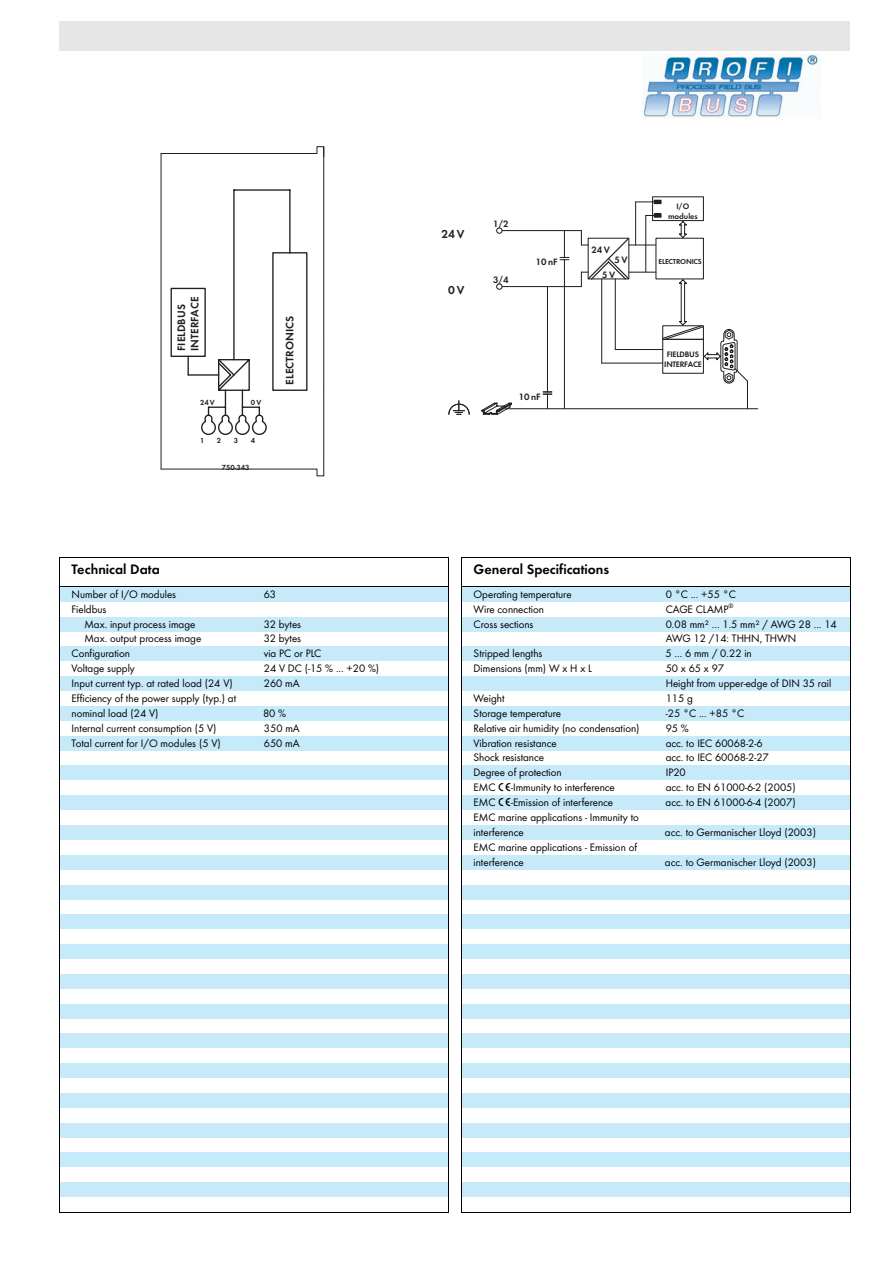
<style>
.page{position:relative;width:893px;height:1263px;background:#fff}
.page>*{position:absolute;margin:0;border:0;box-sizing:border-box;transform-origin:0 0}
.t1{font:700 14.25px "WAGO Futura FM";color:#000}
.t2{font:12px "WAGO Futura Dem";color:#231f20}
.t3{font:11.25px/14.9px "WAGO Futura FM";color:#000}
.t4{font:11.25px/13.5px "WAGO Futura Dem";color:#231f20}
.t5{font:9.6px "WAGO Futura Dem";color:#231f20}
.t6{font:8.25px/9.9px "WAGO Futura Dem";letter-spacing:-.03em;color:#231f20;text-align:center}
.t7{font:8.25px/9.9px "WAGO Futura Dem";color:#231f20;text-align:center}
.t8{font:7.65px "WAGO Futura Dem";color:#231f20}
.t9{font:7.5px "WAGO Futura Dem";letter-spacing:-.025em;color:#231f20}
</style>
<div class="page">
<div style="left:60px;top:587px;width:791px;height:15px;background:#c6eafa"></div>
<div style="left:60px;top:617px;width:791px;height:15px;background:#c6eafa"></div>
<div style="left:60px;top:646px;width:791px;height:15px;background:#c6eafa"></div>
<div style="left:60px;top:676px;width:791px;height:15px;background:#c6eafa"></div>
<div style="left:60px;top:706px;width:791px;height:15px;background:#c6eafa"></div>
<div style="left:60px;top:736px;width:791px;height:15px;background:#c6eafa"></div>
<div style="left:60px;top:766px;width:791px;height:14px;background:#c6eafa"></div>
<div style="left:60px;top:795px;width:791px;height:15px;background:#c6eafa"></div>
<div style="left:60px;top:825px;width:791px;height:15px;background:#c6eafa"></div>
<div style="left:60px;top:855px;width:791px;height:15px;background:#c6eafa"></div>
<div style="left:60px;top:885px;width:791px;height:14px;background:#c6eafa"></div>
<div style="left:60px;top:914px;width:791px;height:15px;background:#c6eafa"></div>
<div style="left:60px;top:944px;width:791px;height:15px;background:#c6eafa"></div>
<div style="left:60px;top:974px;width:791px;height:15px;background:#c6eafa"></div>
<div style="left:60px;top:1004px;width:791px;height:15px;background:#c6eafa"></div>
<div style="left:60px;top:1033px;width:791px;height:15px;background:#c6eafa"></div>
<div style="left:60px;top:1063px;width:791px;height:15px;background:#c6eafa"></div>
<div style="left:60px;top:1093px;width:791px;height:15px;background:#c6eafa"></div>
<div style="left:60px;top:1123px;width:791px;height:15px;background:#c6eafa"></div>
<div style="left:60px;top:1152px;width:791px;height:15px;background:#c6eafa"></div>
<div style="left:60px;top:1182px;width:791px;height:15px;background:#c6eafa"></div>
<div style="left:60px;top:21px;width:833px;height:30px;background:#e6e6e6"></div>
<div style="left:449px;top:553px;width:13px;height:653px;background:#fff"></div>
<svg style="left:161px;top:146px;width:163px;height:330px"></svg>
<hr style="left:161px;top:153px;width:1px;height:316px;background:#231f20">
<div style="left:496px;top:227px;width:6px;height:7px;border:1px solid #231f20;border-radius:50%"></div>
<hr style="left:502px;top:230px;width:79px;height:1px;background:#231f20">
<svg style="left:448px;top:283px;width:58px;height:132px"></svg>
<svg style="left:170px;top:189px;width:138px;height:247px"></svg>
<svg style="left:504px;top:230px;width:254px;height:180px"></svg>
<svg style="left:581px;top:200px;width:157px;height:184px"></svg>
<hr style="left:615px;top:349px;width:48px;height:1px;background:#231f20">
<hr style="left:602px;top:363px;width:61px;height:1px;background:#231f20">
<hr style="left:59px;top:557px;width:1px;height:655px;background:#000">
<hr style="left:448px;top:557px;width:1px;height:655px;background:#000">
<hr style="left:59px;top:557px;width:390px;height:1px;background:#000">
<hr style="left:59px;top:587px;width:390px;height:1px;background:#000">
<hr style="left:59px;top:1212px;width:390px;height:1px;background:#000">
<hr style="left:461px;top:557px;width:1px;height:655px;background:#000">
<hr style="left:850px;top:557px;width:1px;height:655px;background:#000">
<hr style="left:461px;top:557px;width:390px;height:1px;background:#000">
<hr style="left:461px;top:587px;width:390px;height:1px;background:#000">
<hr style="left:461px;top:1212px;width:390px;height:1px;background:#000">
<img style="left:642px;top:54px;width:178px;height:64px">
<img style="left:850px;top:21px;width:2px;height:30px">
<img style="left:852px;top:21px;width:41px;height:30px">
<p class="t4" style="left:175px;top:351px;width:55px;rotate:-90deg">FIELDBUS<br>INTERFACE</p>
<p class="t8" style="left:200px;top:399px;width:16px">24 V</p>
<p class="t8" style="left:251px;top:399px;width:12px">0 V</p>
<p class="t8" style="left:200px;top:436px;width:6px">1</p>
<p class="t8" style="left:217px;top:436px;width:6px">2</p>
<p class="t8" style="left:234px;top:436px;width:6px">3</p>
<p class="t8" style="left:251px;top:436px;width:6px">4</p>
<p class="t8" style="left:222px;top:464px;width:29px">750-343</p>
<p class="t4" style="left:284px;top:385px;width:70px;rotate:-90deg">ELECTRONICS</p>
<p class="t1" style="left:72px;top:563px;width:90px">Technical Data</p>
<p class="t3" style="left:72px;top:588px;width:106px">Number of I/O modules</p>
<p class="t3" style="left:264px;top:588px;width:14px">63</p>
<p class="t3" style="left:84px;top:603px;width:113px;text-indent:-13px">Fieldbus<br>Max. input process image</p>
<p class="t3" style="left:264px;top:617px;width:39px">32 bytes</p>
<p class="t3" style="left:84px;top:632px;width:118px">Max. output process image</p>
<p class="t3" style="left:264px;top:632px;width:39px">32 bytes</p>
<p class="t3" style="left:72px;top:647px;width:60px">Configuration</p>
<p class="t3" style="left:264px;top:647px;width:59px">via PC or PLC</p>
<p class="t3" style="left:72px;top:662px;width:65px">Voltage supply</p>
<p class="t3" style="left:264px;top:662px;width:117px">24 V DC (-15 % ... +20 %)</p>
<p class="t3" style="left:72px;top:677px;width:163px">Input current typ. at rated load (24 V)</p>
<p class="t3" style="left:264px;top:677px;width:37px">260 mA</p>
<p class="t3" style="left:72px;top:692px;width:166px">Efficiency of the power supply (typ.) at nominal load (24 V)</p>
<p class="t3" style="left:263px;top:707px;width:25px">80 %</p>
<p class="t3" style="left:72px;top:722px;width:146px">Internal current consumption (5 V)</p>
<p class="t3" style="left:264px;top:722px;width:37px">350 mA</p>
<p class="t3" style="left:72px;top:736px;width:151px">Total current for I/O modules (5 V)</p>
<p class="t3" style="left:264px;top:736px;width:37px">650 mA</p>
<p class="t2" style="left:441px;top:228px;width:25px">24 V</p>
<p class="t2" style="left:448px;top:284px;width:18px">0 V</p>
<p class="t5" style="left:493px;top:220px;width:17px">1/2</p>
<p class="t5" style="left:493px;top:276px;width:17px">3/4</p>
<p class="t5" style="left:536px;top:257px;width:23px">10 nF</p>
<p class="t5" style="left:519px;top:392px;width:23px">10 nF</p>
<p class="t5" style="left:591px;top:246px;width:20px">24 V</p>
<p class="t5" style="left:614px;top:255px;width:15px">5 V</p>
<p class="t5" style="left:602px;top:270px;width:15px">5 V</p>
<p class="t7" style="left:668px;top:202px;width:31px">I/O modules</p>
<p class="t9" style="left:658px;top:258px;width:45px">ELECTRONICS</p>
<p class="t6" style="left:664px;top:350px;width:39px">FIELDBUS<br>INTERFACE</p>
<p class="t1" style="left:473px;top:563px;width:137px">General Specifications</p>
<p class="t3" style="left:473px;top:588px;width:100px">Operating temperature</p>
<p class="t3" style="left:666px;top:588px;width:72px">0 °C ... +55 °C</p>
<p class="t3" style="left:473px;top:603px;width:72px">Wire connection</p>
<p class="t3" style="left:666px;top:603px;width:69px">CAGE CLAMP<sup>®</sup></p>
<p class="t3" style="left:473px;top:617px;width:61px">Cross sections</p>
<p class="t3" style="left:666px;top:617px;width:173px">0.08 mm² ... 1.5 mm² / AWG 28 ... 14<br>AWG 12 /14: THHN, THWN</p>
<p class="t3" style="left:473px;top:647px;width:70px">Stripped lengths</p>
<p class="t3" style="left:665px;top:647px;width:88px">5 ... 6 mm / 0.22 in</p>
<p class="t3" style="left:473px;top:662px;width:120px">Dimensions (mm) W x H x L</p>
<p class="t3" style="left:666px;top:662px;width:167px">50 x 65 x 97<br>Height from upper-edge of DIN 35 rail</p>
<p class="t3" style="left:473px;top:692px;width:33px">Weight</p>
<p class="t3" style="left:666px;top:692px;width:29px">115 g</p>
<p class="t3" style="left:473px;top:707px;width:89px">Storage temperature</p>
<p class="t3" style="left:666px;top:707px;width:80px">-25 °C ... +85 °C</p>
<p class="t3" style="left:473px;top:722px;width:167px">Relative air humidity (no condensation)</p>
<p class="t3" style="left:666px;top:722px;width:25px">95 %</p>
<p class="t3" style="left:473px;top:736px;width:85px">Vibration resistance</p>
<p class="t3" style="left:666px;top:736px;width:98px">acc. to IEC 60068-2-6</p>
<p class="t3" style="left:473px;top:751px;width:72px">Shock resistance</p>
<p class="t3" style="left:666px;top:751px;width:105px">acc. to IEC 60068-2-27</p>
<p class="t3" style="left:473px;top:766px;width:90px">Degree of protection</p>
<p class="t3" style="left:666px;top:766px;width:22px">IP20</p>
<p class="t3" style="left:473px;top:781px;width:23px">EMC</p>
<p class="t3" style="left:511px;top:781px;width:105px">-Immunity to interference</p>
<p class="t3" style="left:666px;top:781px;width:132px">acc. to EN 61000-6-2 (2005)</p>
<p class="t3" style="left:473px;top:796px;width:23px">EMC</p>
<p class="t3" style="left:511px;top:796px;width:104px">-Emission of interference</p>
<p class="t3" style="left:666px;top:796px;width:132px">acc. to EN 61000-6-4 (2007)</p>
<p class="t3" style="left:473px;top:811px;width:167px">EMC marine applications - Immunity to interference</p>
<p class="t3" style="left:665px;top:826px;width:153px">acc. to Germanischer Lloyd (2003)</p>
<p class="t3" style="left:473px;top:841px;width:165px">EMC marine applications - Emission of interference</p>
<p class="t3" style="left:665px;top:856px;width:153px">acc. to Germanischer Lloyd (2003)</p>
</div>
